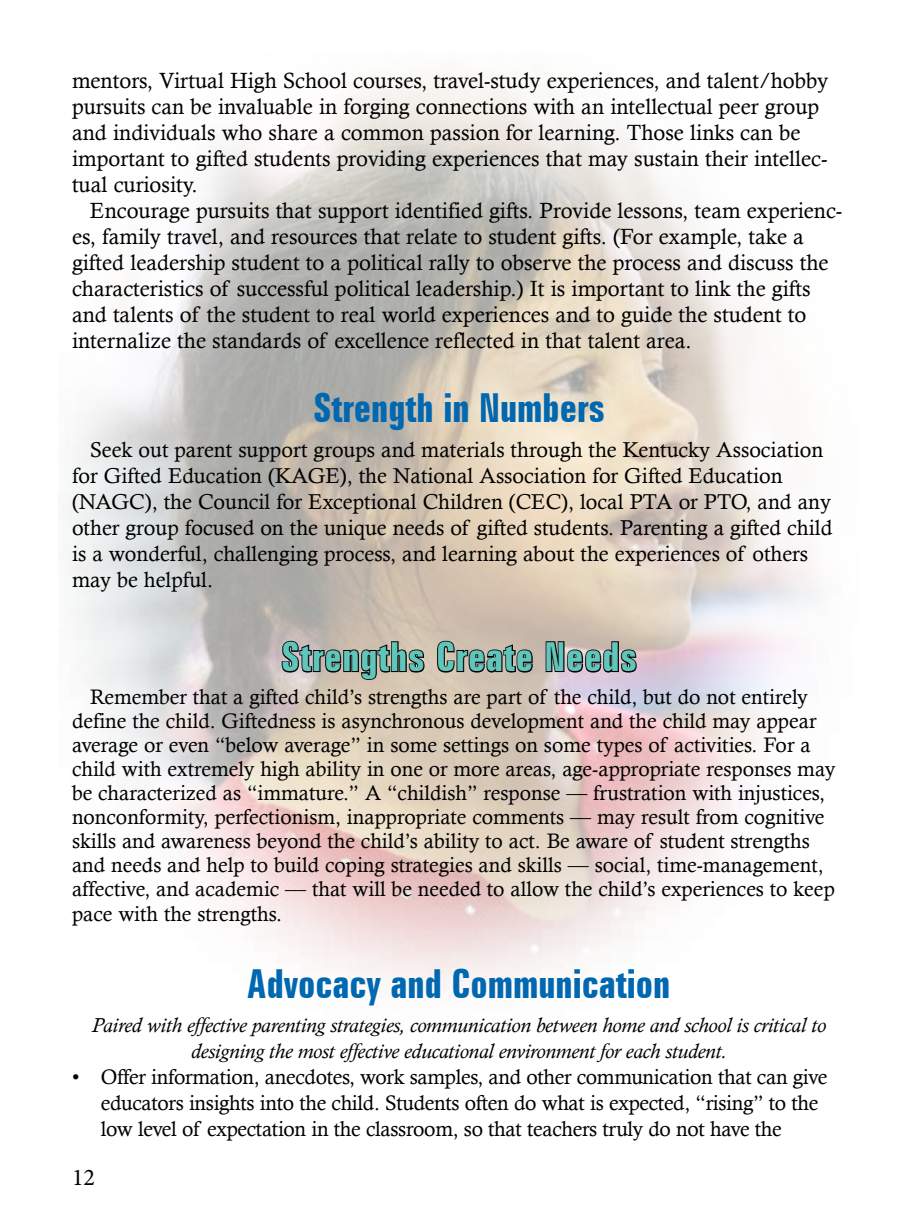
<style>
.page{position:relative;width:918px;height:1224px;background:#fff}
.page>*{position:absolute;margin:0;border:0;box-sizing:border-box;transform-origin:0 0}
.t1{font:700 extra-condensed 40px "Zurich BT";color:#0067b1}
.t2{font:700 extra-condensed 40px "Zurich BT";letter-spacing:.02em;color:#60c5ba}
.t3{font:24px "Minion Pro";color:#000}
.t4{font:22px/26px "Calisto";color:#000}
.t5{font:21.6px/26px "Calisto";color:#000}
.t6{font:21px/24.2px "Calisto";color:#000}
.t7{font:italic 20.6px/26.4px "Calisto";letter-spacing:-.005em;color:#000;text-align:center}
</style>
<div class="page">
<svg style="left:281px;top:640px;width:145px;height:41px;background:#928880"></svg>
<svg style="left:436px;top:640px;width:98px;height:34px;background:#8a8075"></svg>
<svg style="left:545px;top:640px;width:93px;height:34px;background:#887a7a"></svg>
<p class="t4" style="left:72px;top:67px;width:758px">mentors, Virtual High School courses, travel-study experiences, and talent/hobby pursuits can be invaluable in forging connections with an intellectual peer group and individuals who share a common passion for learning. Those links can be important to gifted students providing experiences that may sustain their intellec&shy;tual curiosity.</p>
<p class="t4" style="left:72px;top:197px;width:772px;text-indent:18px">Encourage pursuits that support identified gifts. Provide lessons, team experienc&shy;es, family travel, and resources that relate to student gifts. (For example, take a gifted leadership student to a political rally to observe the process and discuss the characteristics of successful political leadership.) It is important to link the gifts and talents of the student to real world experiences and to guide the student to internalize the standards of excellence reflected in that talent area.</p>
<h1 class="t1" style="left:313px;top:385px;width:293px">Strength in Numbers</h1>
<p class="t5" style="left:72px;top:436px;width:762px;text-indent:18px">Seek out parent support groups and materials through the Kentucky Association for Gifted Education (KAGE), the National Association for Gifted Education (NAGC), the Council for Exceptional Children (CEC), local PTA or PTO, and any other group focused on the unique needs of gifted students. Parenting a gifted child is a wonderful, challenging process, and learning about the experiences of others may be helpful.</p>
<h1 class="t2" style="left:281px;top:634px;width:357px">Strengths Create Needs</h1>
<p class="t6" style="left:72px;top:685px;width:765px;text-indent:18px">Remember that a gifted child’s strengths are part of the child, but do not entirely define the child. Giftedness is asynchronous development and the child may appear average or even “below average” in some settings on some types of activities. For a child with extremely high ability in one or more areas, age-appropriate responses may be characterized as “immature.” A “childish” response — frustration with injustices, nonconformity, perfectionism, inappropriate comments — may result from cognitive skills and awareness beyond the child’s ability to act. Be aware of student strengths and needs and help to build coping strategies and skills — social, time-management, affective, and academic — that will be needed to allow the child’s experiences to keep pace with the strengths.</p>
<h1 class="t1" style="left:248px;top:961px;width:424px">Advocacy and Communication</h1>
<p class="t7" style="left:92px;top:1012px;width:736px">Paired with effective parenting strategies, communication between home and school is critical to designing the most effective educational environment for each student.</p>
<p class="t6" style="left:101px;top:1064px;width:728px;line-height:26px;text-indent:-29px">• Offer information, anecdotes, work samples, and other communication that can give educators insights into the child. Students often do what is expected, “rising” to the low level of expectation in the classroom, so that teachers truly do not have the</p>
<p class="t3" style="left:72px;top:1161px;width:25px">12</p>
</div>
